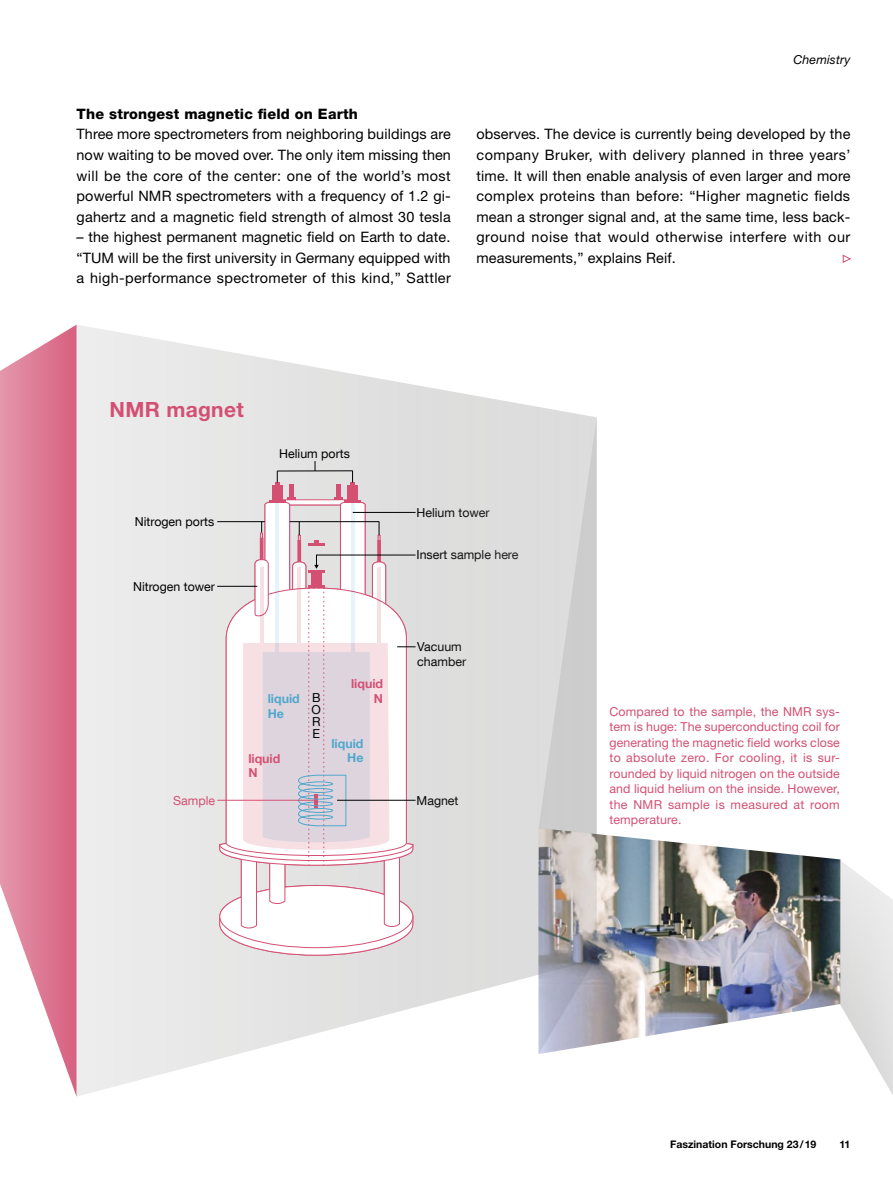
<style>
.page{position:relative;width:893px;height:1191px;background:#fff}
.page>*{position:absolute;margin:0;border:0;box-sizing:border-box;transform-origin:0 0}
.Text_E_Highlight{font:700 21px "Helvetica Neue LT Std";letter-spacing:.015em;color:#d35073}
.Text_E{font:14.4px/20.5px "Helvetica Neue LT Std";letter-spacing:.015em;color:#000;text-align:justify}
.Text_E_Zwischenübers{font:800 14.4px "Helvetica Neue LT Std";letter-spacing:.015em;color:#000}
.BU_Flattersatz{font:12.3px/15.5px "Helvetica Neue LT Std";letter-spacing:.01em;color:#d35073;text-align:justify}
.t1{font:12.3px/12px "TUM Neue Helvetica";color:#000;text-align:justify}
.t2{font:700 12.3px/14.9px "TUM Neue Helvetica";color:#4fa7cc}
.t3{font:700 12.3px/14.9px "TUM Neue Helvetica";color:#d35073}
.t4{font:italic 12.3px "Helvetica Neue LT Std";letter-spacing:.01em;color:#000}
.t5{font:12.3px "TUM Neue Helvetica";color:#d35073}
.t6{font:700 10.5px "Helvetica Neue LT Std";color:#000}
</style>
<div class="page">
<svg style="left:77px;top:325px;width:517px;height:771px"></svg>
<div style="left:347px;top:485px;width:11px;height:15px;background:#d35073"></div>
<div style="left:272px;top:485px;width:11px;height:15px;background:#d35073"></div>
<hr style="left:290px;top:485px;width:4px;height:13px;background:#d35073">
<div style="left:336px;top:485px;width:5px;height:13px;background:#d35073"></div>
<hr style="left:217px;top:800px;width:97px;height:1px;background:#d35073">
<hr style="left:217px;top:586px;width:40px;height:1px;background:#000">
<hr style="left:277px;top:470px;width:76px;height:1px;background:#000">
<svg style="left:350px;top:471px;width:5px;height:14px"></svg>
<svg style="left:275px;top:471px;width:5px;height:14px"></svg>
<svg style="left:219px;top:497px;width:197px;height:458px"></svg>
<hr style="left:217px;top:521px;width:48px;height:1px;background:#000">
<img style="left:597px;top:834px;width:243px;height:211px">
<svg style="left:538px;top:417px;width:59px;height:637px;background:#c8c7ca"></svg>
<svg style="left:0;top:325px;width:77px;height:771px"></svg>
<svg style="left:840px;top:860px;width:53px;height:235px"></svg>
<svg style="left:842px;top:254px;width:9px;height:9px"></svg>
<p class="Text_E_Zwischenübers" style="left:77px;top:105px;width:283px">The strongest magnetic field on Earth</p>
<p class="Text_E" style="left:77px;top:124px;width:376px">Three more spectrometers from neighboring buildings are now waiting to be moved over. The only item missing then will be the core of the center: one of the world’s most powerful NMR spectrometers with a frequency of 1.2 gi&shy;gahertz and a magnetic field strength of almost 30 tesla</p>
<p class="Text_E" style="left:77px;top:227px;width:376px">– the highest permanent magnetic field on Earth to date. “TUM will be the first university in Germany equipped with a high-performance spectrometer of this kind,” Sattler</p>
<p class="t4" style="left:794px;top:52px;width:58px">Chemistry</p>
<p class="Text_E" style="left:476px;top:124px;width:375px">observes. The device is currently being developed by the company Bruker, with delivery planned in three years’ time. It will then enable analysis of even larger and more complex proteins than before: “Higher magnetic fields mean a stronger signal and, at the same time, less back&shy;ground noise that would otherwise interfere with our measurements,” explains Reif.</p>
<p class="Text_E_Highlight" style="left:109px;top:397px;width:136px">NMR magnet</p>
<p class="t1" style="left:279px;top:447px;width:72px">Helium ports</p>
<p class="t1" style="left:135px;top:515px;width:81px">Nitrogen ports</p>
<p class="t1" style="left:133px;top:580px;width:83px">Nitrogen tower</p>
<p class="t2" style="left:268px;top:691px;width:34px">liquid<br>He</p>
<p class="t3" style="left:248px;top:750px;width:34px">liquid<br>N</p>
<p class="t1" style="left:312px;top:691px;width:11px">B O R E</p>
<p class="t3" style="left:351px;top:676px;width:34px;text-align:right">liquid<br>N</p>
<p class="t2" style="left:331px;top:735px;width:34px;text-align:right">liquid<br>He</p>
<p class="t1" style="left:417px;top:506px;width:75px">Helium tower</p>
<p class="t1" style="left:416px;top:549px;width:104px">Insert sample here</p>
<p class="t1" style="left:417px;top:638px;width:50px;line-height:15.5px">Vacuum chamber</p>
<p class="t5" style="left:173px;top:792px;width:43px">Sample</p>
<p class="t1" style="left:417px;top:794px;width:43px">Magnet</p>
<p class="BU_Flattersatz" style="left:609px;top:703px;width:232px">Compared to the sample, the NMR sys&shy;tem is huge: The superconducting coil for generating the magnetic field works close to absolute zero. For cooling, it is sur&shy;rounded by liquid nitrogen on the outside and liquid helium on the inside. However, the NMR sample is measured at room temperature.</p>
<p class="t6" style="left:670px;top:1137px;width:148px">Faszination Forschung 23/19</p>
<p class="t6" style="left:839px;top:1137px;width:13px">11</p>
</div>
